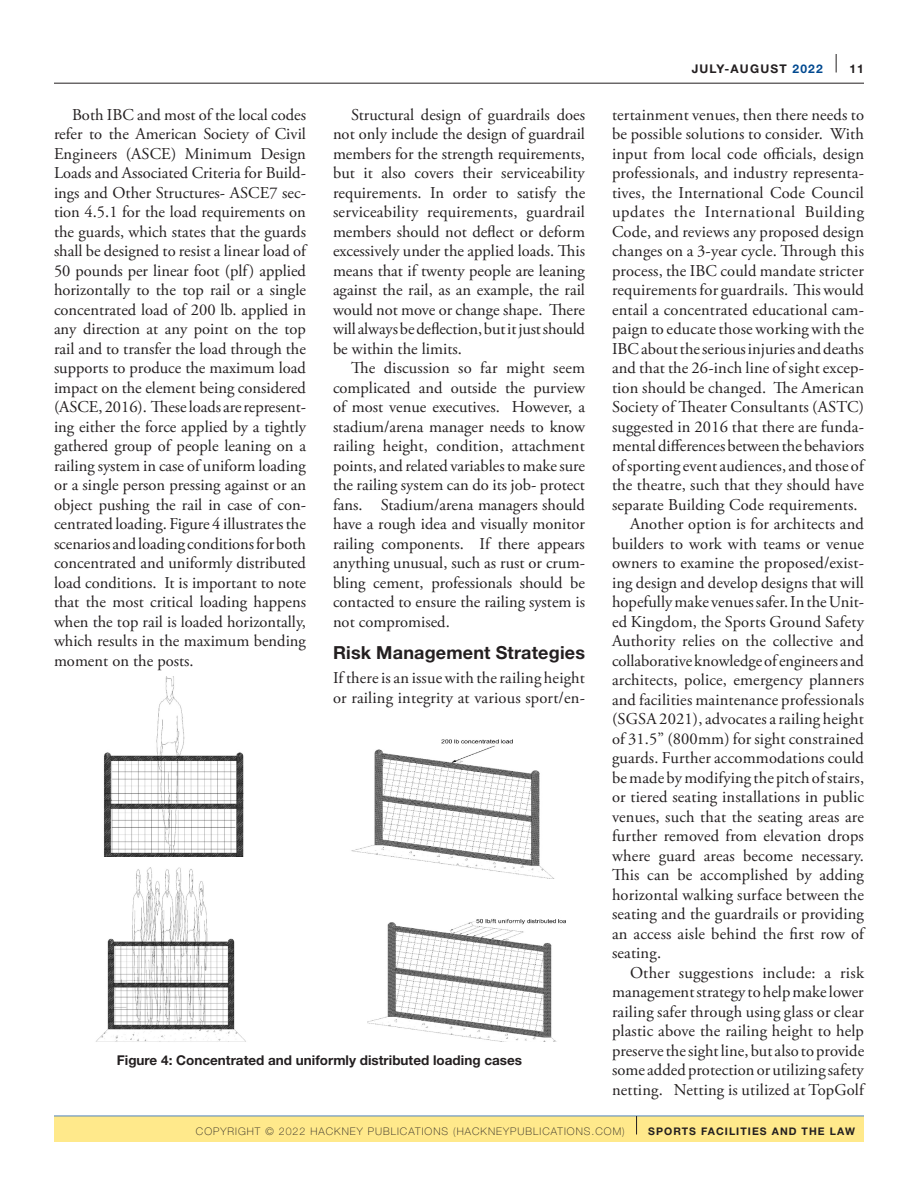
<style>
.page{position:relative;width:918px;height:1188px;background:#fff}
.page>*{position:absolute;margin:0;border:0;box-sizing:border-box;transform-origin:0 0}
.Subhead_2{font:700 18px "Helvetica Neue LT Std";letter-spacing:.01em;color:#231f20}
.Body_text{font:16.5px/19.5px "Adobe Garamond Pro";color:#231f20;text-align:justify}
.Body_First{font:16.5px/19.5px "Adobe Garamond Pro";letter-spacing:.01em;color:#231f20}
.t1{font:700 13.5px "Helvetica Neue LT Std";color:#231f20}
.t2{font:700 12px "Helvetica Neue LT Std";letter-spacing:.1em;color:#231f20}
.t3{font:100 10.5px "Helvetica Neue LT Std";letter-spacing:.1em;color:#231f20}
.t4{font:700 10.5px "Helvetica Neue LT Std";letter-spacing:.1em;color:#231f20}
.s1{color:#014990}
</style>
<div class="page">
<hr style="left:54px;top:83px;width:810px;height:1px;background:#231f20">
<svg style="left:836px;top:54px;width:1px;height:18px"></svg>
<div style="left:54px;top:1116px;width:810px;height:26px;background:#ffe98b"></div>
<svg style="left:636px;top:1116px;width:1px;height:18px"></svg>
<img style="left:367px;top:918px;width:198px;height:124px">
<img style="left:351px;top:739px;width:202px;height:139px">
<img style="left:104px;top:677px;width:140px;height:180px">
<img style="left:96px;top:867px;width:150px;height:175px">
<p class="Body_text" style="left:54px;top:106px;width:254px;text-indent:18px">Both IBC and most of the local codes refer to the American Society of Civil Engineers (ASCE) Minimum Design Loads and Associated Criteria for Build&shy;ings and Other Structures- ASCE7 sec&shy;tion 4.5.1 for the load requirements on the guards, which states that the guards shall be designed to resist a linear load of 50 pounds per linear foot (plf) applied horizontally to the top rail or a single concentrated load of 200 lb. applied in any direction at any point on the top rail and to transfer the load through the supports to produce the maximum load impact on the element being considered (ASCE, 2016). These loads are represent&shy;ing either the force applied by a tightly gathered group of people leaning on a railing system in case of uniform loading or a single person pressing against or an object pushing the rail in case of con&shy;centrated loading. Figure 4 illustrates the scenarios and loading conditions for both concentrated and uniformly distributed load conditions. It is important to note that the most critical loading happens when the top rail is loaded horizontally, which results in the maximum bending moment on the posts.</p>
<p class="Body_text" style="left:333px;top:106px;width:254px;text-indent:18px">Structural design of guardrails does not only include the design of guardrail members for the strength requirements, but it also covers their serviceability requirements. In order to satisfy the serviceability requirements, guardrail members should not deflect or deform excessively under the applied loads. This means that if twenty people are leaning against the rail, as an example, the rail would not move or change shape. There will always be deflection, but it just should be within the limits.</p>
<p class="Body_text" style="left:333px;top:359px;width:254px;text-indent:18px">The discussion so far might seem complicated and outside the purview of most venue executives. However, a stadium/arena manager needs to know railing height, condition, attachment points, and related variables to make sure the railing system can do its job- protect fans. Stadium/arena managers should have a rough idea and visually monitor railing components. If there appears anything unusual, such as rust or crum&shy;bling cement, professionals should be contacted to ensure the railing system is not compromised.</p>
<p class="Subhead_2" style="left:333px;top:642px;width:254px">Risk Management Strategies</p>
<p class="Body_First" style="left:333px;top:669px;width:254px">If there is an issue with the railing height or railing integrity at various sport/en-</p>
<p class="t1" style="left:117px;top:1052px;width:407px">Figure 4: Concentrated and uniformly distributed loading cases</p>
<p class="t2" style="left:692px;top:61px;width:133px">JULY-AUGUST <span class="s1">2022</span></p>
<p class="t2" style="left:849px;top:61px;width:16px">11</p>
<p class="Body_First" style="left:612px;top:106px;width:254px;text-align:justify">tertainment venues, then there needs to be possible solutions to consider. With input from local code officials, design professionals, and industry representa&shy;tives, the International Code Council updates the International Building Code, and reviews any proposed design changes on a 3-year cycle. Through this process, the IBC could mandate stricter requirements for guardrails. This would entail a concentrated educational cam&shy;paign to educate those working with the IBC about the serious injuries and deaths and that the 26-inch line of sight excep&shy;tion should be changed. The American Society of Theater Consultants (ASTC) suggested in 2016 that there are funda&shy;mental differences between the behaviors of sporting event audiences, and those of the theatre, such that they should have separate Building Code requirements.</p>
<p class="Body_text" style="left:612px;top:515px;width:254px;text-indent:18px">Another option is for architects and builders to work with teams or venue owners to examine the proposed/exist&shy;ing design and develop designs that will hopefully make venues safer. In the Unit&shy;ed Kingdom, the Sports Ground Safety Authority relies on the collective and collaborative knowledge of engineers and architects, police, emergency planners and facilities maintenance professionals (SGSA 2021), advocates a railing height of 31.5” (800mm) for sight constrained guards. Further accommodations could be made by modifying the pitch of stairs, or tiered seating installations in public venues, such that the seating areas are further removed from elevation drops where guard areas become necessary.<br>This can be accomplished by adding horizontal walking surface between the seating and the guardrails or providing an access aisle behind the first row of seating.</p>
<p class="Body_text" style="left:612px;top:964px;width:254px;text-indent:18px">Other suggestions include: a risk management strategy to help make lower railing safer through using glass or clear plastic above the railing height to help preserve the sight line, but also to provide some added protection or utilizing safety netting. Netting is utilized at TopGolf</p>
<p class="t3" style="left:196px;top:1125px;width:430px">COPYRIGHT © 2022 HACKNEY PUBLICATIONS (HACKNEYPUBLICATIONS.COM)</p>
<p class="t4" style="left:648px;top:1124px;width:208px">SPORTS FACILITIES AND THE LAW</p>
</div>
